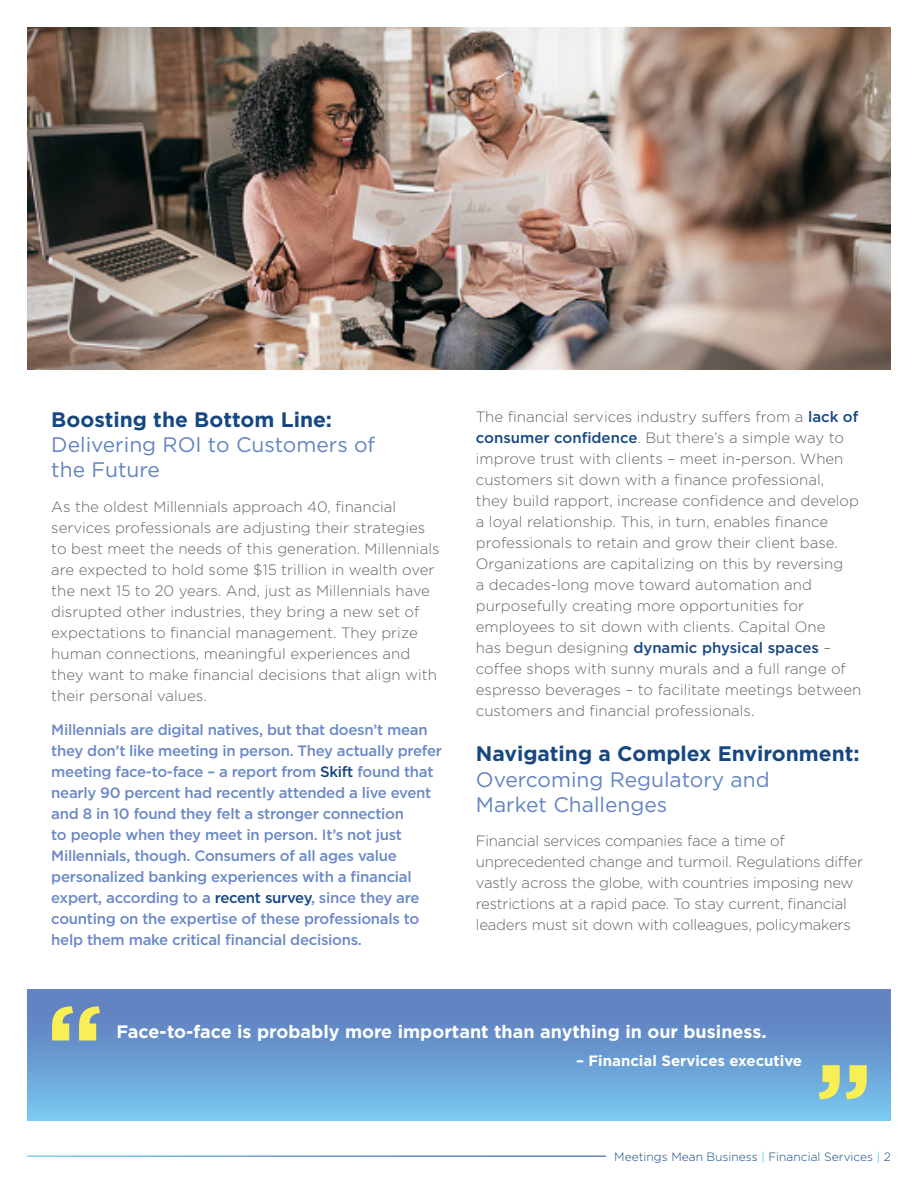
<style>
.page{position:relative;width:918px;height:1188px;background:#fff}
.page>*{position:absolute;margin:0;border:0;box-sizing:border-box;transform-origin:0 0}
.t1{font:21px/25.2px "Gotham";color:#6284c3}
.t2{font:700 21px "Gotham";color:#164781}
.t3{font:700 18px "Gotham";color:#fff}
.t4{font:300 15px/21px "Gotham";color:#636466}
.t5{font:500 15px/21px "Gotham";letter-spacing:-.02em;color:#6b89c6}
.t6{font:700 15px "Gotham";color:#fff}
.t7{font:300 12px "Gotham";color:#164781}
.s1{color:#164781}
.s2{font-weight:500;color:#164781}
.s3{color:#2ebbe8}
</style>
<div class="page">
<div style="left:27px;top:989px;width:864px;height:131px;background:linear-gradient(to bottom,#5d77ba,#78c4ed)"></div>
<svg style="left:52px;top:1006px;width:48px;height:35px;background:#bac383"></svg>
<svg style="left:819px;top:1065px;width:48px;height:34px;background:#c2d48b"></svg>
<img style="left:27px;top:27px;width:864px;height:342px">
<h1 class="t2" style="left:51px;top:405px;width:282px">Boosting the Bottom Line:</h1>
<h1 class="t1" style="left:51px;top:431px;width:326px">Delivering ROI to Customers of the Future</h1>
<p class="t4" style="left:51px;top:495px;width:390px">As the oldest Millennials approach 40, financial services professionals are adjusting their strategies to best meet the needs of this generation. Millennials are expected to hold some $15 trillion in wealth over the next 15 to 20 years. And, just as Millennials have disrupted other industries, they bring a new set of expectations to financial management. They prize human connections, meaningful experiences and they want to make financial decisions that align with their personal values.</p>
<p class="t5" style="left:51px;top:719px;width:392px">Millennials are digital natives, but that doesn’t mean they don’t like meeting in person. They actually prefer meeting face-to-face – a report from <span class="s1">Skift</span> found that nearly 90 percent had recently attended a live event and 8 in 10 found they felt a stronger connection<br>to people when they meet in person. It’s not just Millennials, though. Consumers of all ages value personalized banking experiences with a financial expert, according to a <span class="s1">recent survey</span>, since they are counting on the expertise of these professionals to help them make critical financial decisions.</p>
<p class="t4" style="left:476px;top:406px;width:387px">The financial services industry suffers from a <span class="s2">lack of consumer confidence</span>. But there’s a simple way to improve trust with clients – meet in-person. When customers sit down with a finance professional,<br>they build rapport, increase confidence and develop a loyal relationship. This, in turn, enables finance professionals to retain and grow their client base.<br>Organizations are capitalizing on this by reversing<br>a decades-long move toward automation and purposefully creating more opportunities for employees to sit down with clients. Capital One<br>has begun designing <span class="s2">dynamic physical spaces</span> – coffee shops with sunny murals and a full range of espresso beverages – to facilitate meetings between customers and financial professionals.</p>
<h1 class="t2" style="left:476px;top:740px;width:385px">Navigating a Complex Environment:</h1>
<h1 class="t1" style="left:476px;top:766px;width:295px">Overcoming Regulatory and<br>Market Challenges</h1>
<p class="t4" style="left:476px;top:830px;width:389px">Financial services companies face a time of unprecedented change and turmoil. Regulations differ vastly across the globe, with countries imposing new restrictions at a rapid pace. To stay current, financial leaders must sit down with colleagues, policymakers</p>
<p class="t3" style="left:117px;top:1020px;width:652px">Face-to-face is probably more important than anything in our business.</p>
<p class="t6" style="left:576px;top:1050px;width:228px">– Financial Services executive</p>
<p class="t7" style="left:614px;top:1149px;width:278px">Meetings Mean Business <span class="s3">|</span> Financial Services <span class="s3">|</span> 2</p>
</div>
